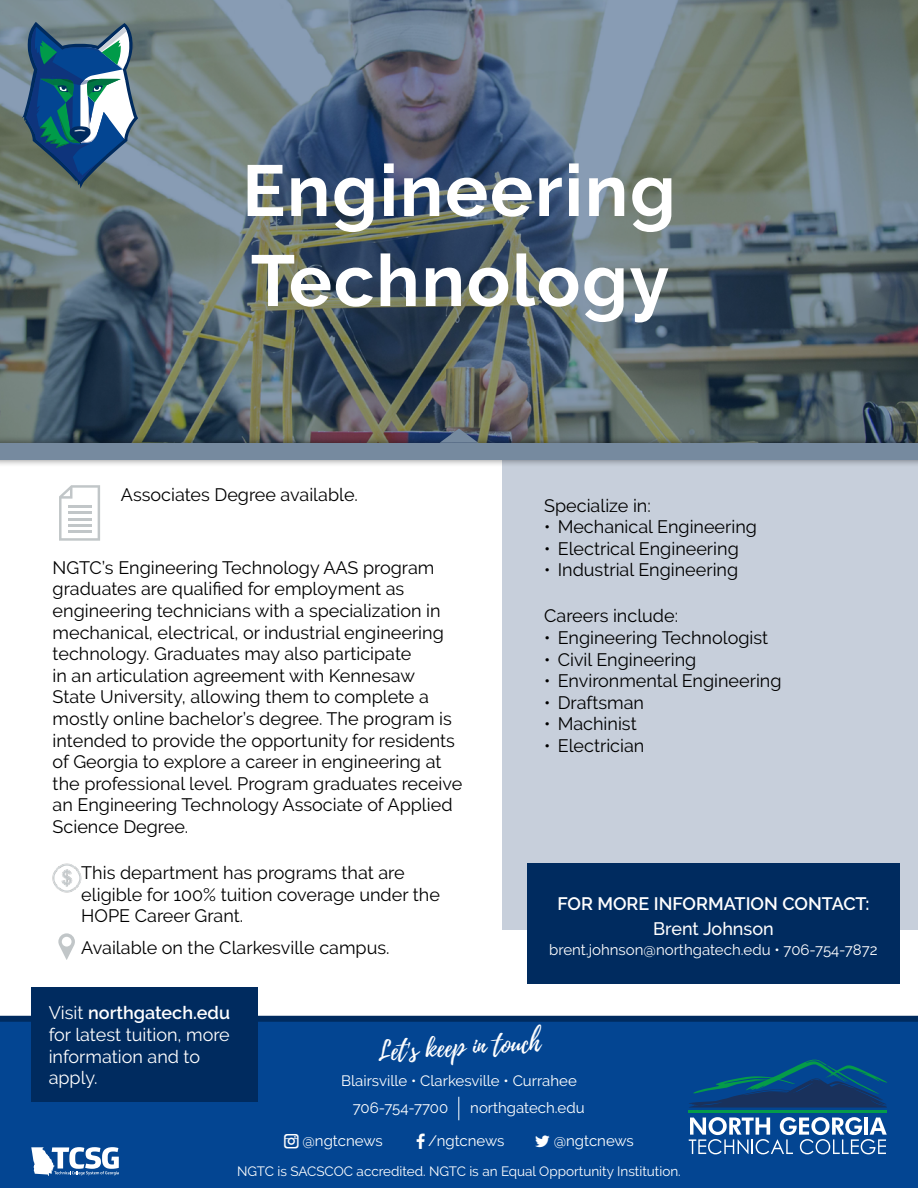
<style>
.page{position:relative;width:918px;height:1188px;background:#fff}
.page>*{position:absolute;margin:0;border:0;box-sizing:border-box;transform-origin:0 0}
.t1{font:700 72px/90px "Raleway";letter-spacing:.025em;color:#fff}
.t2{font:25.5px "Playlist Script";color:#fff}
.t3{font:18px/21.6px "Raleway";color:#000}
.t4{font:18px/21.6px "Raleway";color:#fff}
.t5{font:600 18px "Raleway";color:#fff}
.t6{font:500 18px "Raleway";color:#fff}
.t7{font:15px "Raleway";color:#fff}
.t8{font:13.5px "Raleway";color:#fff}
.s1{font-weight:600}
</style>
<div class="page">
<div style="left:503px;top:460px;width:415px;height:470px;background:#c7cfdb"></div>
<img style="left:0;top:0;width:918px;height:435px">
<div style="left:0;top:435px;width:918px;height:32px;background:#000;opacity:.5"></div>
<div style="left:0;top:443px;width:918px;height:17px;background:#768a9f"></div>
<svg style="left:440px;top:429px;width:38px;height:14px"></svg>
<div style="left:527px;top:864px;width:373px;height:120px;background:#002b5f"></div>
<div style="left:0;top:1019px;width:918px;height:169px;background:#034592"></div>
<svg style="left:31px;top:1147px;width:88px;height:29px"></svg>
<hr style="left:689px;top:1110px;width:198px;height:3px;background:#059b49">
<svg style="left:689px;top:1060px;width:198px;height:48px"></svg>
<svg style="left:689px;top:1117px;width:198px;height:37px"></svg>
<svg style="left:22px;top:22px;width:116px;height:166px;background:#4c748b"></svg>
<div style="left:31px;top:988px;width:227px;height:114px;background:#002b5f"></div>
<svg style="left:459px;top:1097px;width:1px;height:23px"></svg>
<div style="left:0;top:1016px;width:918px;height:6px;background:#002b5f"></div>
<svg style="left:59px;top:485px;width:41px;height:56px"></svg>
<hr style="left:68px;top:531px;width:23px;height:2px;background:#c1c6c8">
<hr style="left:68px;top:524px;width:23px;height:3px;background:#c1c6c8">
<hr style="left:68px;top:518px;width:23px;height:2px;background:#c1c6c8">
<hr style="left:68px;top:511px;width:23px;height:3px;background:#c1c6c8">
<hr style="left:68px;top:505px;width:23px;height:2px;background:#c1c6c8">
<svg style="left:58px;top:933px;width:17px;height:27px"></svg>
<img style="left:53px;top:864px;width:28px;height:28px">
<h1 class="t1" style="left:242px;top:146px;width:435px">Engineering<br>Technology</h1>
<p class="t3" style="left:121px;top:484px;width:239px">Associates Degree available.</p>
<p class="t3" style="left:544px;top:494px;width:108px">Specialize in:</p>
<p class="t3" style="left:544px;top:516px;width:214px">• Mechanical Engineering</p>
<p class="t3" style="left:544px;top:538px;width:196px">• Electrical Engineering</p>
<p class="t3" style="left:53px;top:557px;width:383px">NGTC’s Engineering Technology AAS program</p>
<p class="t3" style="left:544px;top:559px;width:196px">• Industrial Engineering</p>
<p class="t3" style="left:53px;top:578px;width:411px">graduates are qualified for employment as engineering technicians with a specialization in mechanical, electrical, or industrial engineering technology. Graduates may also participate<br>in an articulation agreement with Kennesaw State University, allowing them to complete a mostly online bachelor’s degree. The program is intended to provide the opportunity for residents of Georgia to explore a career in engineering at the professional level. Program graduates receive an Engineering Technology Associate of Applied Science Degree.</p>
<p class="t3" style="left:544px;top:605px;width:135px">Careers include:</p>
<p class="t3" style="left:544px;top:627px;width:225px">• Engineering Technologist</p>
<p class="t3" style="left:544px;top:648px;width:154px">• Civil Engineering</p>
<p class="t3" style="left:544px;top:670px;width:239px">• Environmental Engineering</p>
<p class="t3" style="left:544px;top:692px;width:101px">• Draftsman</p>
<p class="t3" style="left:544px;top:713px;width:94px">• Machinist</p>
<p class="t3" style="left:544px;top:735px;width:102px">• Electrician</p>
<p class="t3" style="left:81px;top:862px;width:360px">This department has programs that are eligible for 100% tuition coverage under the<br>HOPE Career Grant.</p>
<p class="t3" style="left:81px;top:937px;width:310px">Available on the Clarkesville campus.</p>
<p class="t5" style="left:557px;top:893px;width:314px">FOR MORE INFORMATION CONTACT:</p>
<p class="t6" style="left:653px;top:919px;width:122px">Brent Johnson</p>
<p class="t7" style="left:549px;top:941px;width:330px">brent.johnson@northgatech.edu • 706-754-7872</p>
<p class="t4" style="left:49px;top:1002px;width:183px">Visit <span class="s1">northgatech.edu </span>for latest tuition, more information and to apply.</p>
<h2 class="t2" style="left:377px;top:1033px;width:164px;rotate:-3deg">Let's keep in touch</h2>
<p class="t7" style="left:341px;top:1072px;width:237px">Blairsville • Clarkesville • Currahee</p>
<p class="t7" style="left:353px;top:1099px;width:97px">706-754-7700</p>
<p class="t7" style="left:470px;top:1099px;width:116px">northgatech.edu</p>
<p class="t7" style="left:302px;top:1132px;width:82px">@ngtcnews</p>
<p class="t7" style="left:428px;top:1132px;width:78px">/ngtcnews</p>
<p class="t7" style="left:535px;top:1132px;width:100px">▼ @ngtcnews</p>
<p class="t8" style="left:237px;top:1163px;width:445px">NGTC is SACSCOC accredited. NGTC is an Equal Opportunity Institution.</p>
</div>
